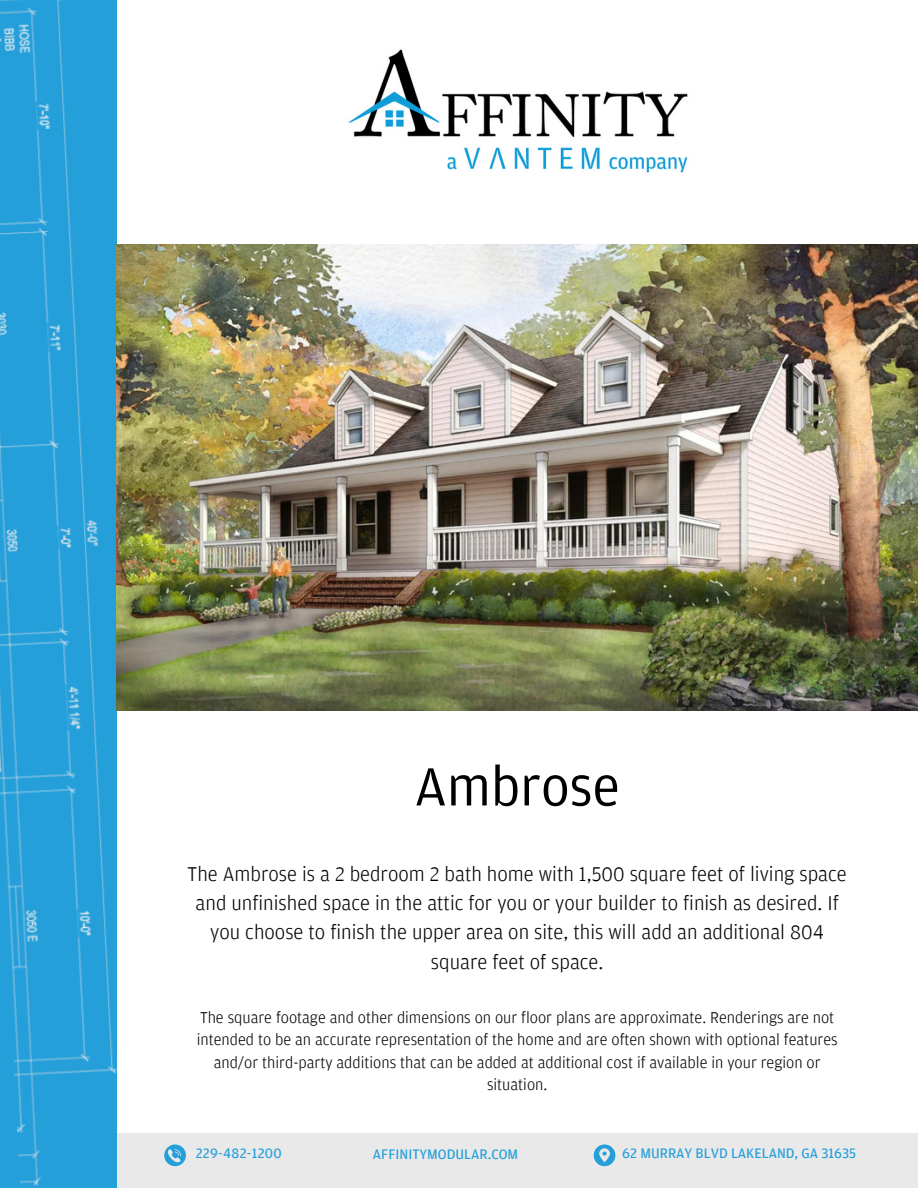
<style>
.page{position:relative;width:918px;height:1188px;background:#fff}
.page>*{position:absolute;margin:0;border:0;box-sizing:border-box;transform-origin:0 0}
.t1{font:57px "Amplitude";color:#000}
.t2{font:300 21px/29.2px "Amplitude";color:#000;text-align:center}
.t3{font:300 16.5px/22.5px "Amplitude";color:#000;text-align:center}
.t4{font:14.55px "Amplitude";color:#249fda}
.t5{font:14.55px "Amplitude";letter-spacing:.02em;color:#249fda}
</style>
<div class="page">
<div style="left:92px;top:1134px;width:826px;height:54px;background:#e9e9e9"></div>
<svg style="left:594px;top:1144px;width:21px;height:22px"></svg>
<svg style="left:164px;top:1144px;width:22px;height:22px"></svg>
<img style="left:0;top:0;width:136px;height:1188px">
<img style="left:348px;top:49px;width:340px;height:124px">
<img style="left:116px;top:244px;width:802px;height:466px">
<p class="t1" style="left:415px;top:766px;width:207px">Ambrose</p>
<p class="t2" style="left:188px;top:861px;width:661px">The Ambrose is a 2 bedroom 2 bath home with 1,500 square feet of living space and unfinished space in the attic for you or your builder to finish as desired. If you choose to finish the upper area on site, this will add an additional 804 square feet of space.</p>
<p class="t3" style="left:197px;top:1008px;width:643px">The square footage and other dimensions on our floor plans are approximate. Renderings are not intended to be an accurate representation of the home and are often shown with optional features and/or third-party additions that can be added at additional cost if available in your region or situation.</p>
<p class="t5" style="left:196px;top:1147px;width:88px">229-482-1200</p>
<p class="t4" style="left:373px;top:1148px;width:147px">AFFINITYMODULAR.COM</p>
<p class="t4" style="left:622px;top:1148px;width:235px">62 MURRAY BLVD LAKELAND, GA 31635</p>
</div>
